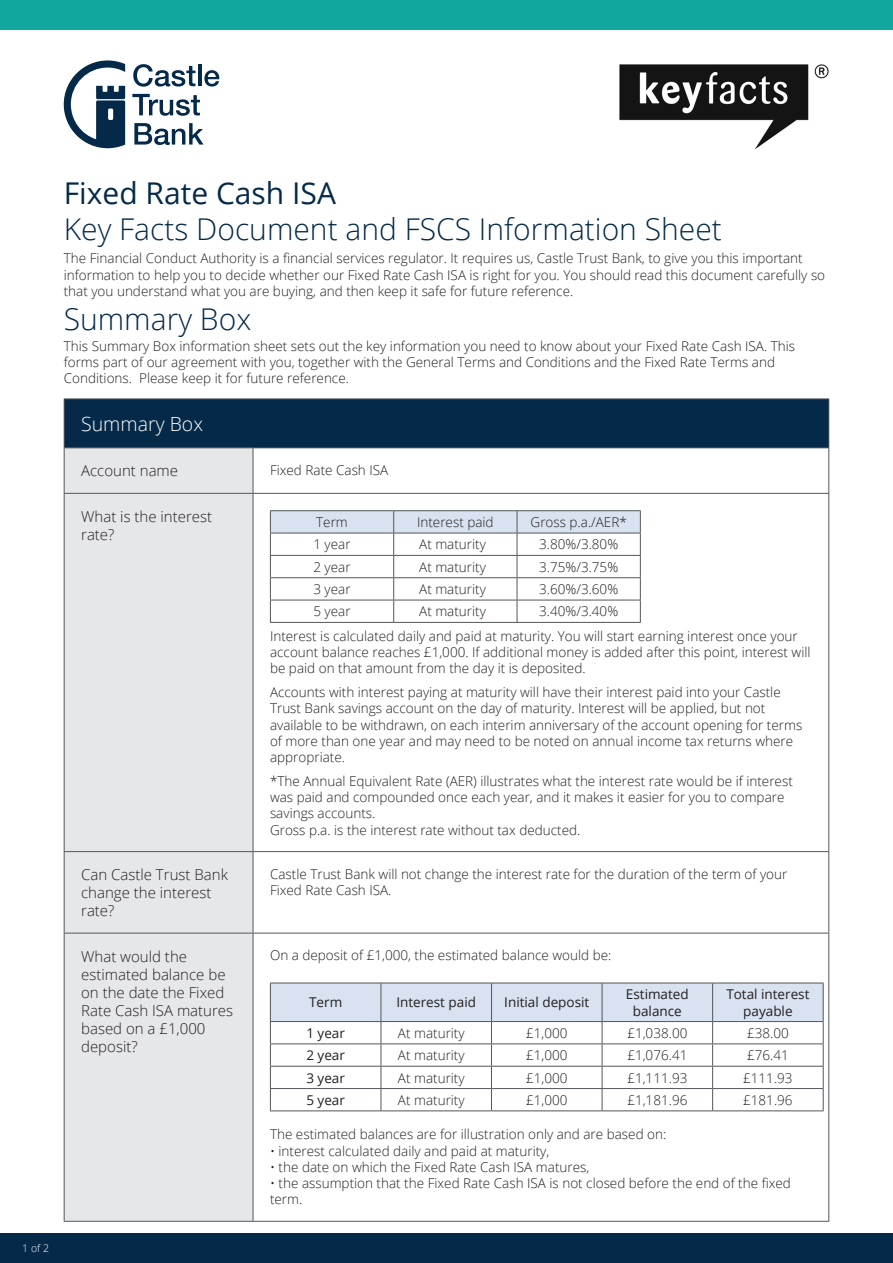
<style>
.page{position:relative;width:893px;height:1263px;background:#fff}
.page>*{position:absolute;margin:0;border:0;box-sizing:border-box;transform-origin:0 0}
.ParaStyle01-Leading_Auto__Align_Left{font:300 30px "Open Sans";color:#052a49}
.ParaStyle01-Leading_Auto__Align_Left-2{font:30px "Open Sans";color:#052a49}
.t1{font:300 19.5px "Open Sans";color:#fff}
.t2{font:300 15px/18px "Open Sans";color:#231f20}
.t3{font:300 13.5px/16.2px "Open Sans";color:#231f20}
.t4{font:13.5px/16.2px "Open Sans";color:#231f20;text-align:center}
.t5{font:300 10.5px "Open Sans";color:#fff}
</style>
<div class="page">
<div style="left:0;top:0;width:893px;height:30px;background:#12a79d"></div>
<div style="left:0;top:1233px;width:893px;height:30px;background:#052a49"></div>
<svg style="left:64px;top:61px;width:61px;height:87px"></svg>
<svg style="left:133px;top:64px;width:62px;height:23px"></svg>
<hr style="left:198px;top:65px;width:3px;height:21px;background:#052a49">
<svg style="left:204px;top:70px;width:15px;height:17px"></svg>
<svg style="left:132px;top:94px;width:68px;height:22px"></svg>
<svg style="left:134px;top:123px;width:70px;height:22px"></svg>
<div style="left:64px;top:399px;width:765px;height:49px;background:#052a49"></div>
<div style="left:65px;top:448px;width:188px;height:773px;background:#e6e7e9"></div>
<hr style="left:64px;top:398px;width:189px;height:1px;background:#53565a">
<hr style="left:64px;top:399px;width:1px;height:48px;background:#53565a">
<hr style="left:253px;top:398px;width:576px;height:1px;background:#53565a">
<hr style="left:828px;top:399px;width:1px;height:48px;background:#53565a">
<hr style="left:64px;top:447px;width:189px;height:1px;background:#53565a">
<hr style="left:64px;top:448px;width:1px;height:45px;background:#53565a">
<hr style="left:253px;top:447px;width:576px;height:1px;background:#53565a">
<hr style="left:253px;top:448px;width:1px;height:45px;background:#53565a">
<hr style="left:828px;top:448px;width:1px;height:45px;background:#53565a">
<hr style="left:64px;top:493px;width:189px;height:1px;background:#53565a">
<hr style="left:64px;top:494px;width:1px;height:357px;background:#53565a">
<hr style="left:253px;top:493px;width:576px;height:1px;background:#53565a">
<hr style="left:253px;top:494px;width:1px;height:357px;background:#53565a">
<hr style="left:828px;top:494px;width:1px;height:357px;background:#53565a">
<hr style="left:64px;top:851px;width:189px;height:1px;background:#53565a">
<hr style="left:64px;top:852px;width:1px;height:81px;background:#53565a">
<hr style="left:253px;top:851px;width:576px;height:1px;background:#53565a">
<hr style="left:253px;top:852px;width:1px;height:81px;background:#53565a">
<hr style="left:828px;top:852px;width:1px;height:81px;background:#53565a">
<hr style="left:64px;top:933px;width:189px;height:1px;background:#53565a">
<hr style="left:64px;top:933px;width:1px;height:288px;background:#53565a">
<hr style="left:253px;top:933px;width:576px;height:1px;background:#53565a">
<hr style="left:253px;top:933px;width:1px;height:288px;background:#53565a">
<hr style="left:828px;top:933px;width:1px;height:288px;background:#53565a">
<hr style="left:64px;top:1221px;width:189px;height:1px;background:#53565a">
<hr style="left:253px;top:1221px;width:576px;height:1px;background:#53565a">
<hr style="left:270px;top:510px;width:124px;height:1px;background:#53565a">
<hr style="left:394px;top:510px;width:123px;height:1px;background:#53565a">
<hr style="left:517px;top:510px;width:124px;height:1px;background:#53565a">
<svg style="left:270px;top:511px;width:371px;height:111px"></svg>
<hr style="left:270px;top:622px;width:124px;height:1px;background:#53565a">
<hr style="left:394px;top:622px;width:123px;height:1px;background:#53565a">
<hr style="left:517px;top:622px;width:124px;height:1px;background:#53565a">
<svg style="left:270px;top:983px;width:554px;height:127px"></svg>
<hr style="left:270px;top:1110px;width:111px;height:1px;background:#53565a">
<hr style="left:381px;top:1110px;width:110px;height:1px;background:#53565a">
<hr style="left:491px;top:1110px;width:111px;height:1px;background:#53565a">
<hr style="left:602px;top:1110px;width:111px;height:1px;background:#53565a">
<hr style="left:713px;top:1110px;width:111px;height:1px;background:#53565a">
<img style="left:619px;top:64px;width:210px;height:86px">
<p class="ParaStyle01-Leading_Auto__Align_Left-2" style="left:64px;top:172px;width:274px">Fixed Rate Cash ISA</p>
<p class="ParaStyle01-Leading_Auto__Align_Left" style="left:64px;top:208px;width:660px">Key Facts Document and FSCS Information Sheet</p>
<p class="t3" style="left:64px;top:250px;width:763px">The Financial Conduct Authority is a financial services regulator. It requires us, Castle Trust Bank, to give you this important information to help you to decide whether our Fixed Rate Cash ISA is right for you. You should read this document carefully so that you understand what you are buying, and then keep it safe for future reference.</p>
<p class="ParaStyle01-Leading_Auto__Align_Left" style="left:64px;top:299px;width:189px">Summary Box</p>
<p class="t3" style="left:64px;top:337px;width:733px">This Summary Box information sheet sets out the key information you need to know about your Fixed Rate Cash ISA. This forms part of our agreement with you, together with the General Terms and Conditions and the Fixed Rate Terms and<br>Conditions. Please keep it for future reference.</p>
<p class="t1" style="left:81px;top:410px;width:123px">Summary Box</p>
<p class="t2" style="left:81px;top:461px;width:98px">Account name</p>
<p class="t3" style="left:270px;top:462px;width:120px">Fixed Rate Cash ISA</p>
<p class="t2" style="left:81px;top:507px;width:132px">What is the interest rate?</p>
<p class="t3" style="left:316px;top:514px;width:33px">Term</p>
<p class="t3" style="left:417px;top:514px;width:78px">Interest paid</p>
<p class="t3" style="left:531px;top:514px;width:98px">Gross p.a./AER*</p>
<p class="t3" style="left:313px;top:536px;width:39px">1 year</p>
<p class="t3" style="left:419px;top:536px;width:68px">At maturity</p>
<p class="t3" style="left:539px;top:536px;width:81px">3.80%/3.80%</p>
<p class="t3" style="left:313px;top:558px;width:39px">2 year</p>
<p class="t3" style="left:419px;top:558px;width:68px">At maturity</p>
<p class="t3" style="left:539px;top:558px;width:81px">3.75%/3.75%</p>
<p class="t3" style="left:313px;top:581px;width:39px">3 year</p>
<p class="t3" style="left:419px;top:581px;width:68px">At maturity</p>
<p class="t3" style="left:539px;top:581px;width:81px">3.60%/3.60%</p>
<p class="t3" style="left:313px;top:603px;width:39px">5 year</p>
<p class="t3" style="left:419px;top:603px;width:68px">At maturity</p>
<p class="t3" style="left:539px;top:603px;width:81px">3.40%/3.40%</p>
<p class="t3" style="left:270px;top:627px;width:542px">Interest is calculated daily and paid at maturity. You will start earning interest once your account balance reaches £1,000. If additional money is added after this point, interest will be paid on that amount from the day it is deposited.</p>
<p class="t3" style="left:270px;top:684px;width:512px">Accounts with interest paying at maturity will have their interest paid into your Castle</p>
<p class="t3" style="left:270px;top:700px;width:534px">Trust Bank savings account on the day of maturity. Interest will be applied, but not available to be withdrawn, on each interim anniversary of the account opening for terms of more than one year and may need to be noted on annual income tax returns where appropriate.</p>
<p class="t3" style="left:270px;top:773px;width:524px">*The Annual Equivalent Rate (AER) illustrates what the interest rate would be if interest</p>
<p class="t3" style="left:270px;top:789px;width:516px">was paid and compounded once each year, and it makes it easier for you to compare savings accounts.</p>
<p class="t3" style="left:270px;top:821px;width:312px">Gross p.a. is the interest rate without tax deducted.</p>
<p class="t2" style="left:81px;top:865px;width:148px">Can Castle Trust Bank change the interest rate?</p>
<p class="t3" style="left:270px;top:865px;width:519px">Castle Trust Bank will not change the interest rate for the duration of the term of your<br>Fixed Rate Cash ISA.</p>
<p class="t2" style="left:81px;top:947px;width:154px">What would the estimated balance be on the date the Fixed<br>Rate Cash ISA matures based on a £1,000 deposit?</p>
<p class="t3" style="left:270px;top:947px;width:343px">On a deposit of £1,000, the estimated balance would be:</p>
<p class="t4" style="left:309px;top:994px;width:35px">Term</p>
<p class="t4" style="left:396px;top:994px;width:81px">Interest paid</p>
<p class="t4" style="left:504px;top:994px;width:86px">Initial deposit</p>
<p class="t4" style="left:626px;top:986px;width:64px">Estimated balance</p>
<p class="t4" style="left:726px;top:986px;width:85px">Total interest payable</p>
<p class="t4" style="left:306px;top:1024px;width:40px">1 year</p>
<p class="t3" style="left:398px;top:1024px;width:68px">At maturity</p>
<p class="t3" style="left:526px;top:1024px;width:43px">£1,000</p>
<p class="t3" style="left:627px;top:1024px;width:62px">£1,038.00</p>
<p class="t3" style="left:747px;top:1024px;width:43px">£38.00</p>
<p class="t4" style="left:306px;top:1047px;width:40px">2 year</p>
<p class="t3" style="left:398px;top:1047px;width:68px">At maturity</p>
<p class="t3" style="left:526px;top:1047px;width:43px">£1,000</p>
<p class="t3" style="left:627px;top:1047px;width:62px">£1,076.41</p>
<p class="t3" style="left:747px;top:1047px;width:43px">£76.41</p>
<p class="t4" style="left:306px;top:1069px;width:40px">3 year</p>
<p class="t3" style="left:398px;top:1069px;width:68px">At maturity</p>
<p class="t3" style="left:526px;top:1069px;width:43px">£1,000</p>
<p class="t3" style="left:627px;top:1069px;width:62px">£1,111.93</p>
<p class="t3" style="left:743px;top:1069px;width:51px">£111.93</p>
<p class="t4" style="left:306px;top:1091px;width:40px">5 year</p>
<p class="t3" style="left:398px;top:1091px;width:68px">At maturity</p>
<p class="t3" style="left:526px;top:1091px;width:43px">£1,000</p>
<p class="t3" style="left:627px;top:1091px;width:62px">£1,181.96</p>
<p class="t3" style="left:743px;top:1091px;width:51px">£181.96</p>
<p class="t3" style="left:270px;top:1126px;width:398px">The estimated balances are for illustration only and are based on:</p>
<p class="t3" style="left:270px;top:1142px;width:281px">• interest calculated daily and paid at maturity,</p>
<p class="t3" style="left:270px;top:1158px;width:321px">• the date on which the Fixed Rate Cash ISA matures,</p>
<p class="t3" style="left:270px;top:1175px;width:522px">• the assumption that the Fixed Rate Cash ISA is not closed before the end of the fixed term.</p>
<p class="t5" style="left:22px;top:1241px;width:28px">1 of 2</p>
</div>
